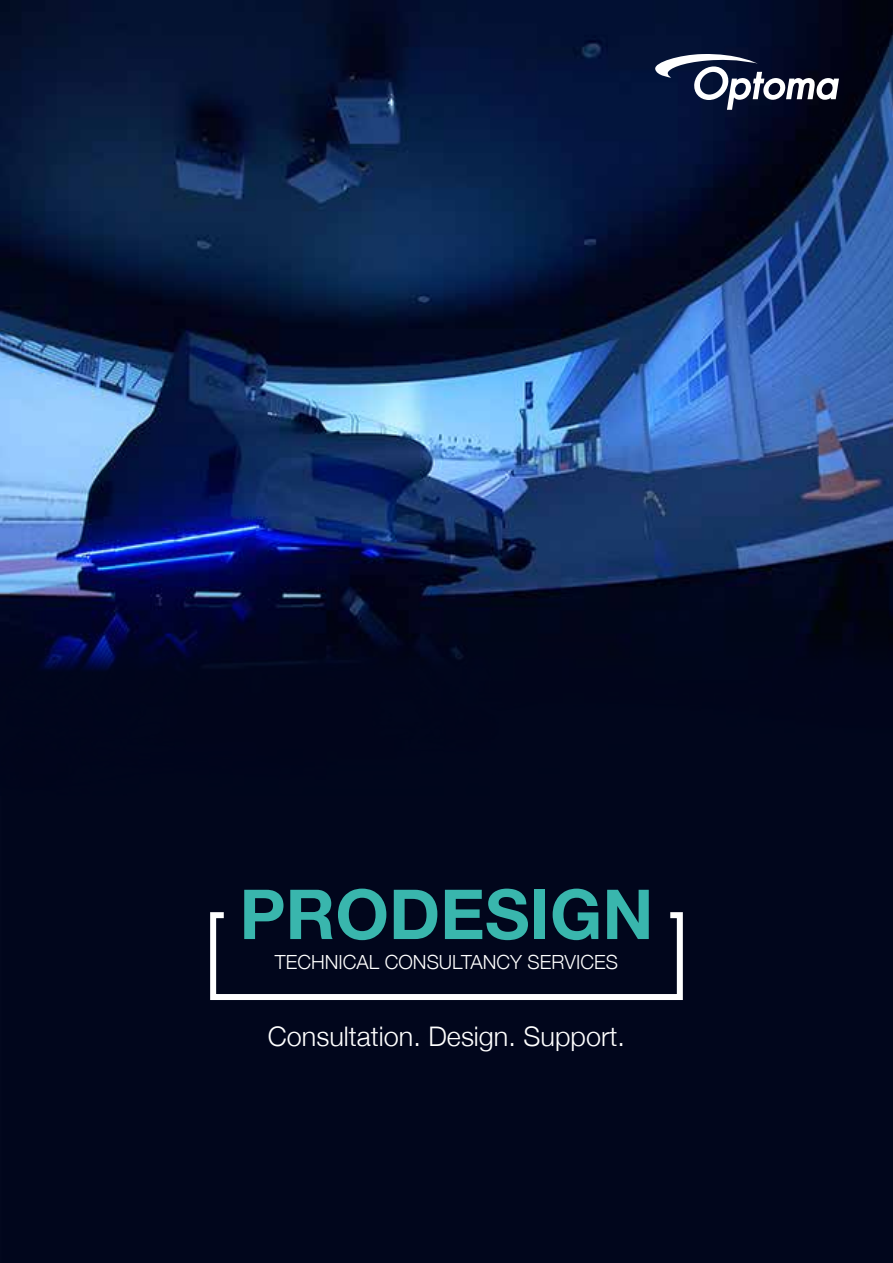
<style>
.page{position:relative;width:893px;height:1263px;background:#fff}
.page>*{position:absolute;margin:0;border:0;box-sizing:border-box;transform-origin:0 0}
.t1{font:700 69px "Helvetica Neue";color:#39b6ad}
.t2{font:300 27px "Helvetica Neue";color:#fff}
.t3{font:300 19.5px "Helvetica Neue";color:#fff}
</style>
<div class="page">
<img style="left:0;top:0;width:893px;height:600px">
<div style="left:0;top:600px;width:893px;height:663px;background:#01061c"></div>
<svg style="left:655px;top:54px;width:184px;height:56px"></svg>
<svg style="left:210px;top:912px;width:473px;height:88px"></svg>
<h1 class="t1" style="left:239px;top:860px;width:415px">PRODESIGN</h1>
<p class="t3" style="left:275px;top:946px;width:345px">TECHNICAL CONSULTANCY SERVICES</p>
<p class="t2" style="left:268px;top:1015px;width:359px">Consultation. Design. Support.</p>
</div>
